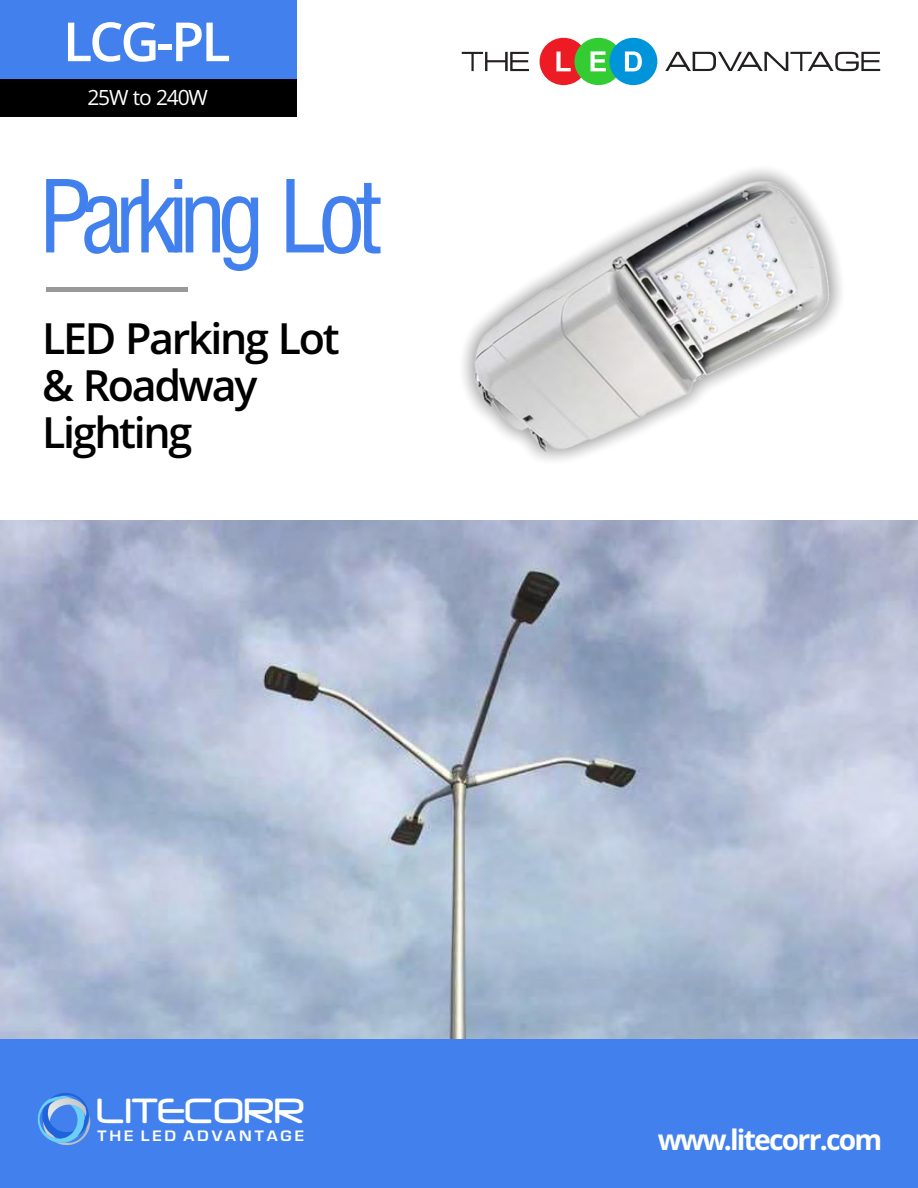
<style>
.page{position:relative;width:918px;height:1188px;background:#fff}
.page>*{position:absolute;margin:0;border:0;box-sizing:border-box;transform-origin:0 0}
.t1{font:condensed 97.65px "Swiss 721 BT";letter-spacing:-.085em;color:#4281ed}
.t2{font:600 54px "Open Sans";color:#fff}
.t3{font:600 43.05px/46.8px "Open Sans";letter-spacing:-.055em;color:#000}
.t4{font:41.25px "Neuropol";color:#fff;scale:.93 1}
.t5{font:700 28.35px "Open Sans";letter-spacing:-.065em;color:#fff}
.t6{font:21px "Open Sans";letter-spacing:-.055em;color:#fff}
.t7{font:700 15.75px "Eurostile";letter-spacing:.17em;color:#fff;scale:1.1 1}
</style>
<div class="page">
<svg style="left:462px;top:52px;width:67px;height:19px"></svg>
<svg style="left:665px;top:52px;width:215px;height:19px"></svg>
<div style="left:540px;top:38px;width:48px;height:47px;background:#ed1c24;border-radius:50%"></div>
<svg style="left:556px;top:52px;width:15px;height:19px"></svg>
<div style="left:574px;top:38px;width:48px;height:47px;background:#3c3;border-radius:50%"></div>
<div style="left:609px;top:38px;width:48px;height:47px;background:#0095da;border-radius:50%"></div>
<svg style="left:591px;top:51px;width:15px;height:20px"></svg>
<svg style="left:625px;top:51px;width:17px;height:20px"></svg>
<div style="left:46px;top:287px;width:142px;height:5px;background:#999"></div>
<img style="left:0;top:521px;width:918px;height:518px">
<div style="left:0;top:1039px;width:918px;height:149px;background:#4281ed"></div>
<svg style="left:38px;top:1093px;width:51px;height:52px"></svg>
<div style="left:0;top:0;width:297px;height:79px;background:#4281ed"></div>
<div style="left:0;top:79px;width:297px;height:38px;background:#000"></div>
<img style="left:475px;top:182px;width:354px;height:271px">
<p class="t2" style="left:63px;top:20px;width:169px">LCG-PL</p>
<p class="t6" style="left:87px;top:89px;width:122px">25W to 240W</p>
<h1 class="t1" style="left:40px;top:178px;width:343px">Parking Lot</h1>
<p class="t3" style="left:42px;top:320px;width:299px">LED Parking Lot &amp; Roadway<br>Lighting</p>
<p class="t4" style="left:97px;top:1092px;width:225px">LITECORR</p>
<p class="t7" style="left:98px;top:1130px;width:189px">THE LED ADVANTAGE</p>
<p class="t5" style="left:658px;top:1128px;width:226px">www.litecorr.com</p>
</div>
